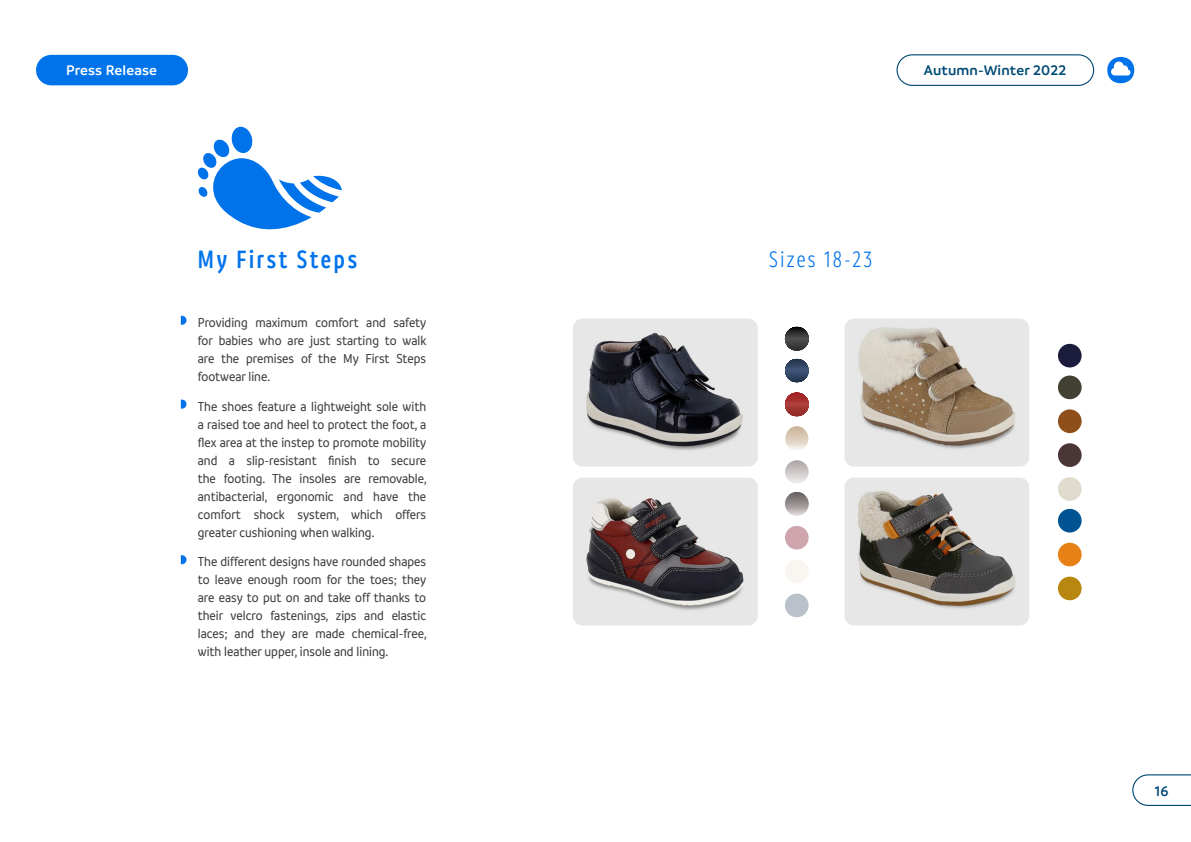
<style>
.page{position:relative;width:1191px;height:842px;background:#fff}
.page>*{position:absolute;margin:0;border:0;box-sizing:border-box;transform-origin:0 0}
.t1{font:600 condensed 27px "Branding SF";letter-spacing:.1em;color:#0073eb}
.t2{font:300 condensed 24px "Branding SF";letter-spacing:.1em;color:#0073eb}
.t3{font:600 14.8px "Branding";letter-spacing:.01em;color:#004a75}
.t4{font:600 14.8px "Branding";letter-spacing:.01em;color:#fff}
.t5{font:500 condensed 14px/18px "Branding SF";color:#3d3d3b;text-align:justify}
</style>
<div class="page">
<div style="left:896px;top:54px;width:198px;height:32px;border:1px solid #004a75;border-radius:15px"></div>
<div style="left:36px;top:55px;width:152px;height:30px;background:#0073eb;border-radius:15px"></div>
<svg style="left:1132px;top:774px;width:59px;height:32px"></svg>
<svg style="left:1107px;top:57px;width:27px;height:26px"></svg>
<svg style="left:181px;top:316px;width:5px;height:9px"></svg>
<svg style="left:181px;top:400px;width:5px;height:9px"></svg>
<svg style="left:181px;top:555px;width:5px;height:9px"></svg>
<svg style="left:197px;top:126px;width:145px;height:104px"></svg>
<img style="left:573px;top:478px;width:185px;height:147px">
<img style="left:573px;top:319px;width:185px;height:147px">
<img style="left:844px;top:319px;width:185px;height:147px">
<img style="left:844px;top:478px;width:185px;height:147px">
<div style="left:1058px;top:344px;width:23px;height:23px;background:#1c1d3c;border-radius:50%"></div>
<div style="left:1058px;top:477px;width:23px;height:24px;background:#e0dbcc;border-radius:50%"></div>
<div style="left:1058px;top:376px;width:23px;height:23px;background:#424033;border-radius:50%"></div>
<div style="left:1058px;top:509px;width:23px;height:23px;background:#005393;border-radius:50%"></div>
<div style="left:1058px;top:443px;width:23px;height:24px;background:#4a3635;border-radius:50%"></div>
<div style="left:1058px;top:577px;width:23px;height:23px;background:#b8870f;border-radius:50%"></div>
<div style="left:1058px;top:409px;width:23px;height:24px;background:#8e4f1a;border-radius:50%"></div>
<div style="left:1058px;top:543px;width:23px;height:23px;background:#e78015;border-radius:50%"></div>
<div style="left:785px;top:560px;width:23px;height:23px;background:#f9f5f0;border-radius:50%"></div>
<div style="left:785px;top:594px;width:23px;height:23px;background:#bbc1cb;border-radius:50%"></div>
<div style="left:785px;top:526px;width:23px;height:23px;background:#cfa5ad;border-radius:50%"></div>
<svg style="left:785px;top:327px;width:23px;height:24px"></svg>
<svg style="left:785px;top:359px;width:23px;height:24px"></svg>
<svg style="left:785px;top:392px;width:23px;height:25px"></svg>
<img style="left:785px;top:426px;width:23px;height:24px">
<div style="left:785px;top:460px;width:23px;height:24px;background:linear-gradient(to bottom,#b1a8a8,#edebea);border-radius:12px"></div>
<hr style="left:785px;top:492px;width:23px;height:2px;background:#605a5a">
<hr style="left:785px;top:513px;width:23px;height:3px;background:#e9e1e1">
<img style="left:785px;top:492px;width:23px;height:24px;border-radius:12px">
<p class="t4" style="left:66px;top:62px;width:92px">Press Release</p>
<p class="t3" style="left:924px;top:62px;width:144px">Autumn-Winter 2022</p>
<h1 class="t1" style="left:198px;top:245px;width:161px">My First Steps</h1>
<p class="t5" style="left:198px;top:314px;width:230px">Providing maximum comfort and safety for babies who are just starting to walk are the premises of the My First Steps footwear line.</p>
<p class="t5" style="left:198px;top:397px;width:230px">The shoes feature a lightweight sole with a raised toe and heel to protect the foot, a flex area at the instep to promote mobility and a slip-resistant finish to secure the footing. The insoles are removable, antibacterial, ergonomic and have the comfort shock system, which offers greater cushioning when walking.</p>
<p class="t5" style="left:198px;top:553px;width:230px">The different designs have rounded shapes to leave enough room for the toes; they are easy to put on and take off thanks to their velcro fastenings, zips and elastic laces; and they are made chemical-free, with leather upper, insole and lining.</p>
<h2 class="t2" style="left:769px;top:247px;width:104px">Sizes 18-23</h2>
<p class="t3" style="left:1154px;top:783px;width:15px">16</p>
</div>
